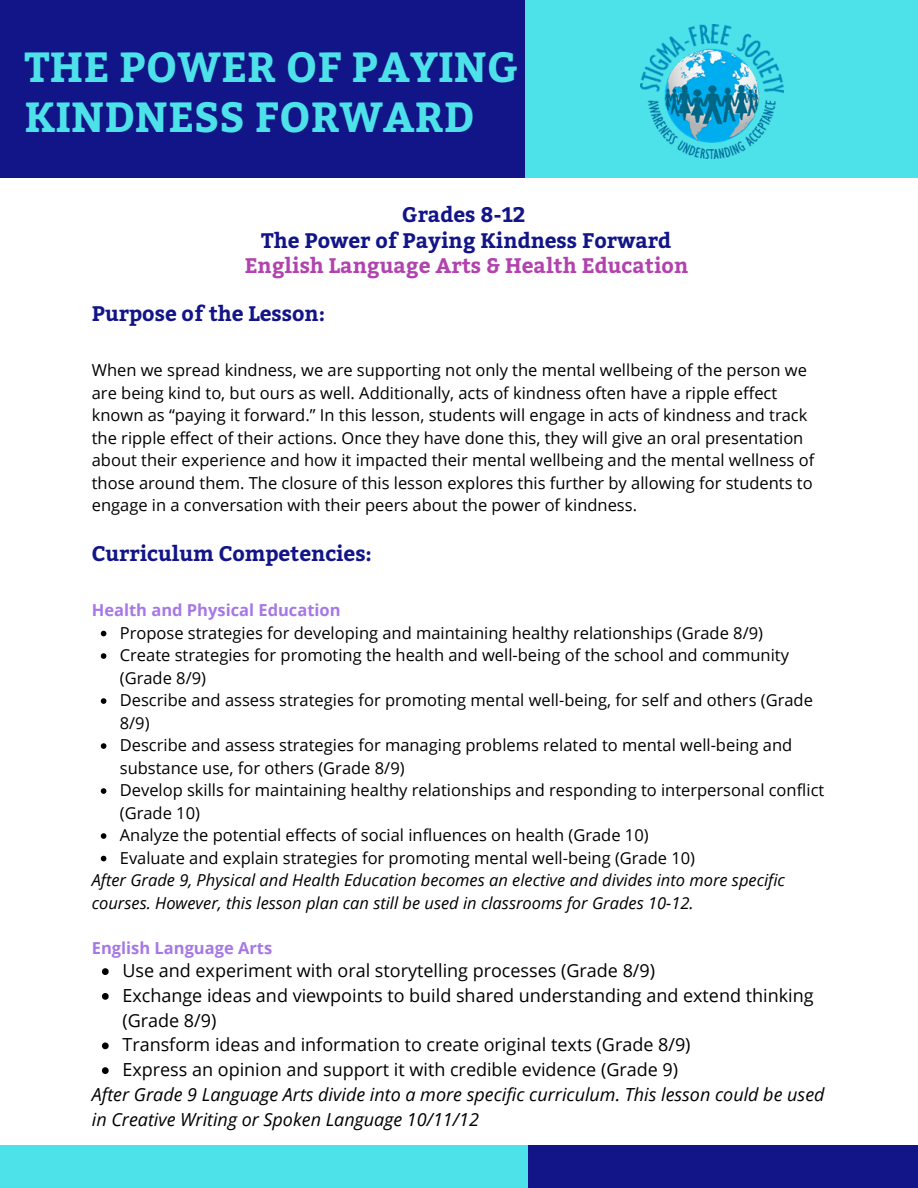
<style>
.page{position:relative;width:918px;height:1188px;background:#fff}
.page>*{position:absolute;margin:0;border:0;box-sizing:border-box;transform-origin:0 0}
.t1{font:700 42px/50.7px "Bitter";color:#4de1e9}
.t2{font:700 21px "Bitter";color:#121588}
.t3{font:700 21px "Bitter";color:#b242ae}
.t4{font:18px/24.8px "Open Sans";color:#000}
.t5{font:italic 18px/24.8px "Open Sans";color:#000}
.t6{font:16.5px/22.5px "Open Sans";color:#000}
.t7{font:italic 16.5px/22.5px "Open Sans";color:#000}
.t8{font:700 16.5px "Open Sans";color:#a678e5}
</style>
<div class="page">
<div style="left:525px;top:0;width:393px;height:178px;background:#4de1e9"></div>
<div style="left:0;top:0;width:525px;height:178px;background:#121588"></div>
<div style="left:525px;top:1145px;width:393px;height:43px;background:#121588"></div>
<div style="left:0;top:1145px;width:528px;height:43px;background:#4de1e9"></div>
<img style="left:641px;top:24px;width:143px;height:134px">
<svg style="left:101px;top:631px;width:5px;height:5px"></svg>
<svg style="left:101px;top:653px;width:5px;height:6px"></svg>
<svg style="left:101px;top:698px;width:5px;height:6px"></svg>
<svg style="left:101px;top:743px;width:5px;height:6px"></svg>
<svg style="left:101px;top:788px;width:5px;height:6px"></svg>
<svg style="left:101px;top:833px;width:5px;height:6px"></svg>
<svg style="left:101px;top:856px;width:5px;height:5px"></svg>
<svg style="left:102px;top:968px;width:7px;height:7px"></svg>
<svg style="left:102px;top:993px;width:7px;height:7px"></svg>
<svg style="left:102px;top:1042px;width:7px;height:7px"></svg>
<svg style="left:102px;top:1067px;width:7px;height:7px"></svg>
<p class="t1" style="left:25px;top:39px;width:495px">THE POWER OF PAYING<br>KINDNESS FORWARD</p>
<p class="t2" style="left:402px;top:199px;width:125px">Grades 8-12</p>
<p class="t2" style="left:261px;top:225px;width:412px">The Power of Paying Kindness Forward</p>
<p class="t3" style="left:244px;top:251px;width:445px">English Language Arts &amp; Health Education</p>
<p class="t2" style="left:92px;top:298px;width:235px">Purpose of the Lesson:</p>
<p class="t6" style="left:92px;top:359px;width:724px">When we spread kindness, we are supporting not only the mental wellbeing of the person we are being kind to, but ours as well. Additionally, acts of kindness often have a ripple effect known as “paying it forward.” In this lesson, students will engage in acts of kindness and track the ripple effect of their actions. Once they have done this, they will give an oral presentation about their experience and how it impacted their mental wellbeing and the mental wellness of those around them. The closure of this lesson explores this further by allowing for students to engage in a conversation with their peers about the power of kindness.</p>
<p class="t2" style="left:92px;top:538px;width:282px">Curriculum Competencies:</p>
<p class="t8" style="left:92px;top:598px;width:250px">Health and Physical Education</p>
<p class="t6" style="left:120px;top:621px;width:645px">Propose strategies for developing and maintaining healthy relationships (Grade 8/9)</p>
<p class="t6" style="left:120px;top:643px;width:671px">Create strategies for promoting the health and well-being of the school and community (Grade 8/9)</p>
<p class="t6" style="left:120px;top:688px;width:695px">Describe and assess strategies for promoting mental well-being, for self and others (Grade<br>8/9)</p>
<p class="t6" style="left:120px;top:733px;width:674px">Describe and assess strategies for managing problems related to mental well-being and substance use, for others (Grade 8/9)</p>
<p class="t6" style="left:120px;top:778px;width:706px">Develop skills for maintaining healthy relationships and responding to interpersonal conflict (Grade 10)</p>
<p class="t6" style="left:120px;top:823px;width:530px">Analyze the potential effects of social influences on health (Grade 10)</p>
<p class="t6" style="left:120px;top:846px;width:577px">Evaluate and explain strategies for promoting mental well-being (Grade 10)</p>
<p class="t7" style="left:92px;top:868px;width:695px">After Grade 9, Physical and Health Education becomes an elective and divides into more specific courses. However, this lesson plan can still be used in classrooms for Grades 10-12.</p>
<p class="t8" style="left:92px;top:936px;width:182px">English Language Arts</p>
<p class="t4" style="left:122px;top:958px;width:534px">Use and experiment with oral storytelling processes (Grade 8/9)</p>
<p class="t4" style="left:122px;top:983px;width:693px">Exchange ideas and viewpoints to build shared understanding and extend thinking (Grade 8/9)</p>
<p class="t4" style="left:122px;top:1032px;width:570px">Transform ideas and information to create original texts (Grade 8/9)</p>
<p class="t4" style="left:122px;top:1057px;width:557px">Express an opinion and support it with credible evidence (Grade 9)</p>
<p class="t5" style="left:92px;top:1082px;width:734px">After Grade 9 Language Arts divide into a more specific curriculum. This lesson could be used in Creative Writing or Spoken Language 10/11/12</p>
</div>
